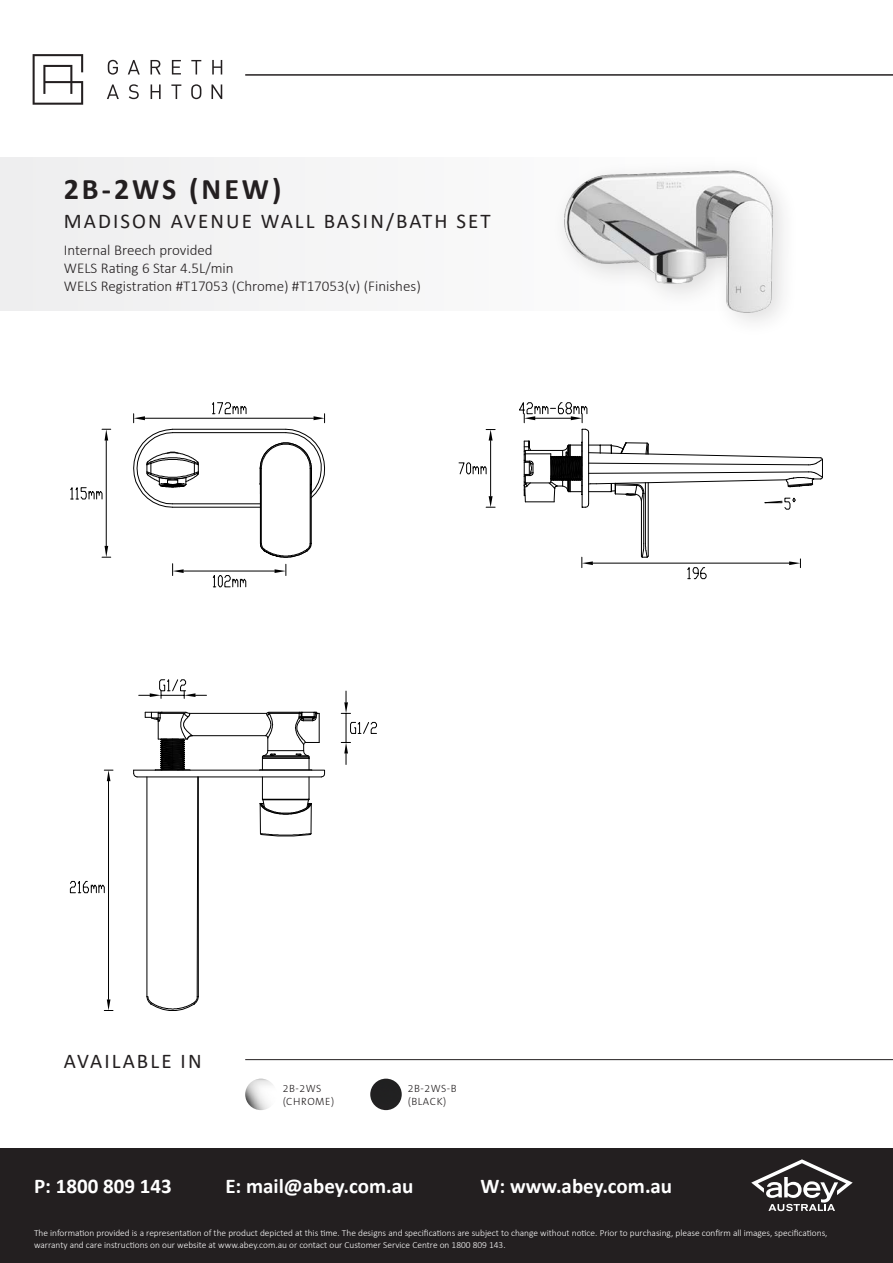
<style>
.page{position:relative;width:893px;height:1263px;background:#fff}
.page>*{position:absolute;margin:0;border:0;box-sizing:border-box;transform-origin:0 0}
.t1{font:700 30px "Calibri";letter-spacing:.1em;color:#231f20}
.t2{font:700 21px "Calibri";color:#fff}
.t3{font:21px "Calibri";letter-spacing:.1em;color:#231f20}
.t4{font:300 15px/18px "Calibri";color:#231f20}
.Colours{font:300 10.5px "The Sans B3";letter-spacing:.05em;color:#231f20}
.t5{font:300 9.3px/11.2px "Calibri";color:#fff}
</style>
<div class="page">
<svg style="left:33px;top:54px;width:50px;height:51px"></svg>
<svg style="left:108px;top:60px;width:10px;height:15px"></svg>
<svg style="left:128px;top:60px;width:12px;height:15px"></svg>
<svg style="left:151px;top:60px;width:10px;height:15px"></svg>
<svg style="left:172px;top:60px;width:9px;height:15px"></svg>
<svg style="left:191px;top:60px;width:10px;height:15px"></svg>
<svg style="left:212px;top:60px;width:10px;height:15px"></svg>
<svg style="left:107px;top:84px;width:12px;height:15px"></svg>
<svg style="left:129px;top:84px;width:10px;height:15px"></svg>
<svg style="left:151px;top:84px;width:10px;height:15px"></svg>
<svg style="left:171px;top:84px;width:10px;height:15px"></svg>
<svg style="left:191px;top:84px;width:10px;height:15px"></svg>
<svg style="left:211px;top:84px;width:11px;height:15px"></svg>
<div style="left:0;top:1148px;width:893px;height:115px;background:#231f20"></div>
<hr style="left:245px;top:74px;width:648px;height:2px;background:#231f20">
<svg style="left:751px;top:1159px;width:102px;height:52px"></svg>
<div style="left:0;top:157px;width:757px;height:154px;background:#eeeeef"></div>
<hr style="left:245px;top:1059px;width:648px;height:1px;background:#231f20">
<img style="left:245px;top:1079px;width:32px;height:31px;border-radius:16px">
<img style="left:370px;top:1079px;width:32px;height:31px;border-radius:16px">
<svg style="left:133px;top:711px;width:66px;height:300px"></svg>
<svg style="left:158px;top:694px;width:154px;height:303px"></svg>
<svg style="left:262px;top:690px;width:85px;height:118px"></svg>
<hr style="left:106px;top:440px;width:1px;height:106px;background:#000">
<svg style="left:102px;top:429px;width:9px;height:11px"></svg>
<svg style="left:102px;top:546px;width:9px;height:12px"></svg>
<svg style="left:70px;top:487px;width:33px;height:13px"></svg>
<hr style="left:108px;top:781px;width:1px;height:218px;background:#000">
<svg style="left:104px;top:770px;width:9px;height:11px"></svg>
<svg style="left:104px;top:999px;width:9px;height:12px"></svg>
<svg style="left:70px;top:880px;width:35px;height:13px"></svg>
<svg style="left:139px;top:679px;width:67px;height:19px"></svg>
<svg style="left:341px;top:691px;width:36px;height:73px"></svg>
<svg style="left:133px;top:402px;width:690px;height:186px"></svg>
<img style="left:531px;top:157px;width:253px;height:165px">
<p class="t1" style="left:64px;top:168px;width:219px">2B-2WS (NEW)</p>
<p class="t3" style="left:64px;top:207px;width:429px">MADISON AVENUE WALL BASIN/BATH SET</p>
<p class="t4" style="left:64px;top:241px;width:171px">Internal Breech provided<br>WELS Rating 6 Star 4.5L/min</p>
<p class="t4" style="left:64px;top:277px;width:359px">WELS Registration #T17053 (Chrome) #T17053(v) (Finishes)</p>
<p class="t3" style="left:64px;top:1047px;width:139px">AVAILABLE IN</p>
<p class="Colours" style="left:283px;top:1083px;width:40px">2B-2WS</p>
<p class="Colours" style="left:283px;top:1095px;width:53px">(CHROME)</p>
<p class="Colours" style="left:408px;top:1083px;width:51px">2B-2WS-B</p>
<p class="Colours" style="left:408px;top:1095px;width:40px">(BLACK)</p>
<h2 class="t2" style="left:34px;top:1171px;width:139px">P: 1800 809 143</h2>
<h2 class="t2" style="left:225px;top:1171px;width:190px">E: mail@abey.com.au</h2>
<h2 class="t2" style="left:480px;top:1171px;width:193px">W: www.abey.com.au</h2>
<p class="t5" style="left:34px;top:1227px;width:795px">The information provided is a representation of the product depicted at this time. The designs and specifications are subject to change without notice. Prior to purchasing, please confirm all images, specifications, warranty and care instructions on our website at www.abey.com.au or contact our Customer Service Centre on 1800 809 143.</p>
</div>
